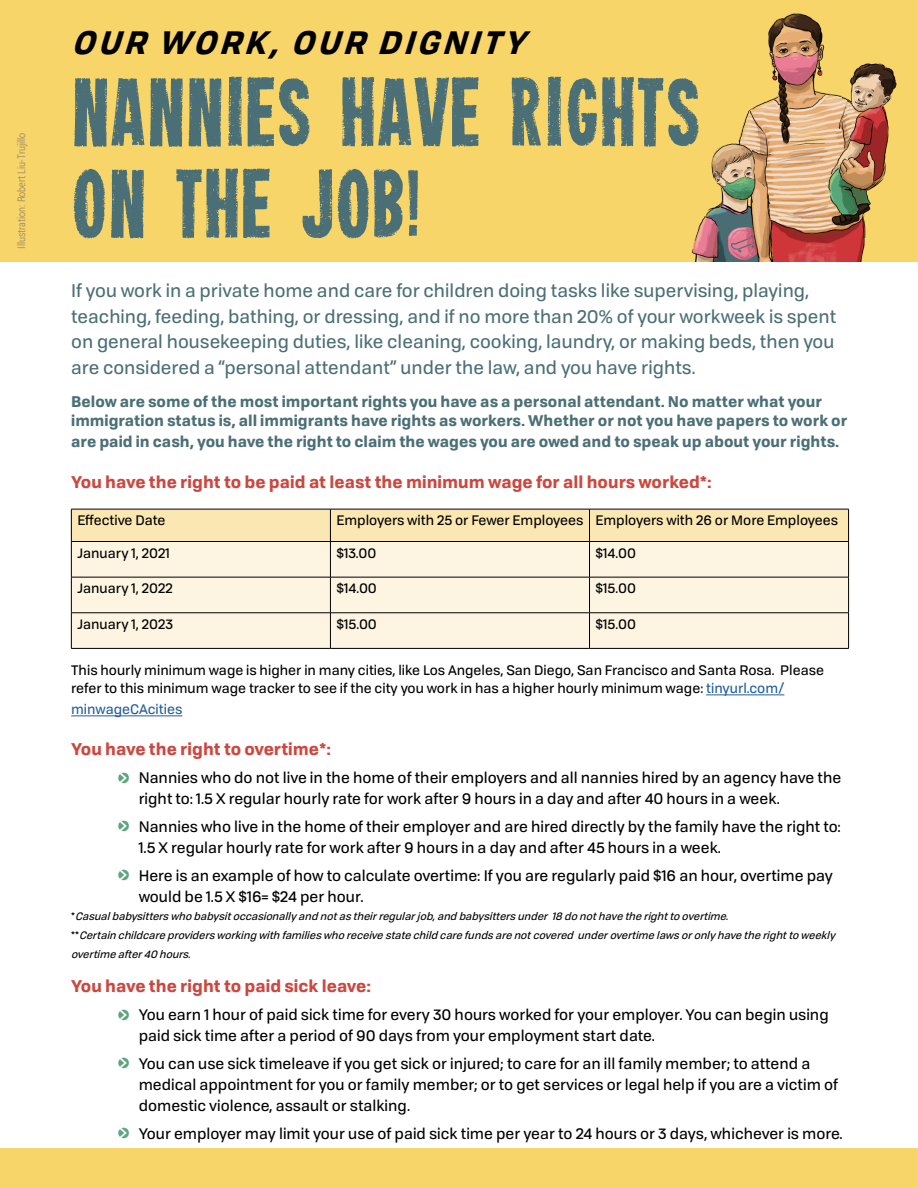
<style>
.page{position:relative;width:918px;height:1188px;background:#fff}
.page>*{position:absolute;margin:0;border:0;box-sizing:border-box;transform-origin:0 0}
.t1{font:85.5px/91.5px "Heavyweight";color:#4b6f76}
.t2{font:italic 700 31.5px "Tofino";color:#000}
.t3{font:18px/25.5px "Tofino";color:#4b6f76}
.t4{font:700 16.5px "Tofino";color:#cd473f}
.t5{font:15px/21px "Tofino";color:#000}
.t6{font:700 15px/19.5px "Tofino";color:#4b6f76}
.t7{font:13.5px/18px "Tofino";color:#000}
.t8{font:13.5px "Tofino";color:#215e9e}
.t9{font:italic 10.5px/18.8px "Tofino";color:#000}
.t10{font:300 10.5px "Roboto Condensed";color:#8e7c6d}
.s1{color:#215e9e}
.s2{font-family:"Pointers";font-size:13.5px;color:#5da482}
.s3{font-style:normal}
</style>
<div class="page">
<div style="left:0;top:0;width:918px;height:262px;background:#f7d568"></div>
<div style="left:0;top:1148px;width:918px;height:40px;background:#f7d568"></div>
<hr style="left:706px;top:695px;width:78px;height:1px;background:#215e9e">
<hr style="left:71px;top:716px;width:111px;height:1px;background:#215e9e">
<div style="left:72px;top:510px;width:776px;height:31px;background:#fbe7b1"></div>
<div style="left:72px;top:542px;width:776px;height:106px;background:#fdf5e2"></div>
<hr style="left:71px;top:542px;width:1px;height:35px;background:#000">
<hr style="left:330px;top:542px;width:1px;height:35px;background:#000">
<hr style="left:589px;top:542px;width:1px;height:35px;background:#000">
<hr style="left:848px;top:542px;width:1px;height:35px;background:#000">
<hr style="left:71px;top:577px;width:259px;height:1px;background:#000">
<hr style="left:71px;top:577px;width:1px;height:36px;background:#000">
<hr style="left:330px;top:577px;width:260px;height:1px;background:#000">
<hr style="left:330px;top:577px;width:1px;height:36px;background:#000">
<hr style="left:590px;top:577px;width:259px;height:1px;background:#000">
<hr style="left:589px;top:577px;width:1px;height:36px;background:#000">
<hr style="left:848px;top:577px;width:1px;height:36px;background:#000">
<hr style="left:71px;top:613px;width:259px;height:1px;background:#000">
<hr style="left:71px;top:613px;width:1px;height:35px;background:#000">
<hr style="left:330px;top:613px;width:260px;height:1px;background:#000">
<hr style="left:330px;top:613px;width:1px;height:35px;background:#000">
<hr style="left:590px;top:613px;width:259px;height:1px;background:#000">
<hr style="left:589px;top:613px;width:1px;height:35px;background:#000">
<hr style="left:848px;top:613px;width:1px;height:35px;background:#000">
<hr style="left:71px;top:648px;width:259px;height:1px;background:#000">
<hr style="left:330px;top:648px;width:260px;height:1px;background:#000">
<hr style="left:590px;top:648px;width:259px;height:1px;background:#000">
<hr style="left:71px;top:509px;width:259px;height:1px;background:#000">
<hr style="left:71px;top:509px;width:1px;height:32px;background:#000">
<hr style="left:330px;top:509px;width:260px;height:1px;background:#000">
<hr style="left:330px;top:509px;width:1px;height:32px;background:#000">
<hr style="left:590px;top:509px;width:259px;height:1px;background:#000">
<hr style="left:589px;top:509px;width:1px;height:32px;background:#000">
<hr style="left:848px;top:509px;width:1px;height:32px;background:#000">
<hr style="left:71px;top:541px;width:259px;height:1px;background:#000">
<hr style="left:330px;top:541px;width:260px;height:1px;background:#000">
<hr style="left:590px;top:541px;width:259px;height:1px;background:#000">
<img style="left:691px;top:13px;width:198px;height:249px">
<img style="left:847px;top:57px;width:50px;height:64px">
<p class="t10" style="left:14px;top:249px;width:118px;rotate:-90deg">Illustration: Robert Liu-Trujillo</p>
<h2 class="t2" style="left:71px;top:17px;width:469px">OUR WORK,OUR DIGNITY</h2>
<h1 class="t1" style="left:71px;top:71px;width:631px">NANNIES HAVE RIGHTS<br>ON THE JOB!</h1>
<p class="t3" style="left:71px;top:277px;width:767px">If you work in a private home and care for children doing tasks like supervising, playing, teaching, feeding, bathing, or dressing, and if no more than 20% of your workweek is spent on general housekeeping duties, like cleaning, cooking, laundry, or making beds, then you are considered a “personal attendant” under the law, and you have rights.</p>
<p class="t6" style="left:71px;top:390px;width:778px">Below are some of the most important rights you have as a personal attendant. No matter what your immigration status is, all immigrants have rights as workers. Whether or not you have papers to work or</p>
<p class="t6" style="left:71px;top:431px;width:770px">are paid in cash, you have the right to claim the wages you are owed and to speak up about your rights.</p>
<p class="t4" style="left:71px;top:469px;width:642px">You have the right to be paid at least the minimum wage for all hours worked*:</p>
<p class="t7" style="left:77px;top:511px;width:90px">Effective Date</p>
<p class="t7" style="left:336px;top:511px;width:503px">Employers with 25 or Fewer Employees Employers with 26 or More Employees</p>
<p class="t7" style="left:77px;top:543px;width:94px">January 1, 2021</p>
<p class="t7" style="left:336px;top:543px;width:41px">$13.00</p>
<p class="t7" style="left:596px;top:543px;width:42px">$14.00</p>
<p class="t7" style="left:77px;top:579px;width:97px">January 1, 2022</p>
<p class="t7" style="left:336px;top:579px;width:42px">$14.00</p>
<p class="t7" style="left:596px;top:579px;width:42px">$15.00</p>
<p class="t7" style="left:77px;top:614px;width:97px">January 1, 2023</p>
<p class="t7" style="left:336px;top:614px;width:42px">$15.00</p>
<p class="t7" style="left:596px;top:614px;width:42px">$15.00</p>
<p class="t7" style="left:71px;top:660px;width:754px">This hourly minimum wage is higher in many cities, like Los Angeles, San Diego, San Francisco and Santa Rosa. Please refer to this minimum wage tracker to see if the city you work in has a higher hourly minimum wage: <span class="s1">tinyurl.com/</span></p>
<p class="t8" style="left:71px;top:699px;width:113px">minwageCAcities</p>
<p class="t4" style="left:71px;top:736px;width:261px">You have the right to overtime*:</p>
<p class="t5" style="left:139px;top:766px;width:704px;text-indent:-20px"><span class="s2">O</span> Nannies who do not live in the home of their employers and all nannies hired by an agency have the right to: 1.5 X regular hourly rate for work after 9 hours in a day and after 40 hours in a week.</p>
<p class="t5" style="left:139px;top:815px;width:704px;text-indent:-20px"><span class="s2">O</span> Nannies who live in the home of their employer and are hired directly by the family have the right to:<br>1.5 X regular hourly rate for work after 9 hours in a day and after 45 hours in a week.</p>
<p class="t5" style="left:139px;top:864px;width:696px;text-indent:-20px"><span class="s2">O</span> Here is an example of how to calculate overtime: If you are regularly paid $16 an hour, overtime pay would be 1.5 X $16= $24 per hour.</p>
<p class="t9" style="left:71px;top:907px;width:769px"><span class="s3">*</span> Casualbabysitterswhobabysitoccasionallyandnotastheirregularjob,andbabysittersunder 18 donothavetherighttoovertime.<br><span class="s3">* *</span> Certainchildcareprovidersworkingwithfamilieswhoreceivestatechildcarefundsarenotcovered underovertimelawsoronlyhavetherighttoweekly overtimeafter40 hours.</p>
<p class="t4" style="left:71px;top:973px;width:301px">You have the right to paid sick leave:</p>
<p class="t5" style="left:139px;top:1003px;width:692px;text-indent:-20px"><span class="s2">O</span> You earn 1 hour of paid sick time for every 30 hours worked for your employer. You can begin using paid sick time after a period of 90 days from your employment start date.</p>
<p class="t5" style="left:139px;top:1052px;width:701px;text-indent:-20px"><span class="s2">O</span> You can use sick timeleave if you get sick or injured; to care for an ill family member; to attend a medical appointment for you or family member; or to get services or legal help if you are a victim of domestic violence, assault or stalking.</p>
<p class="t5" style="left:118px;top:1122px;width:726px"><span class="s2">O</span> Your employer may limit your use of paid sick time per year to 24 hours or 3 days, whichever is more.</p>
</div>
